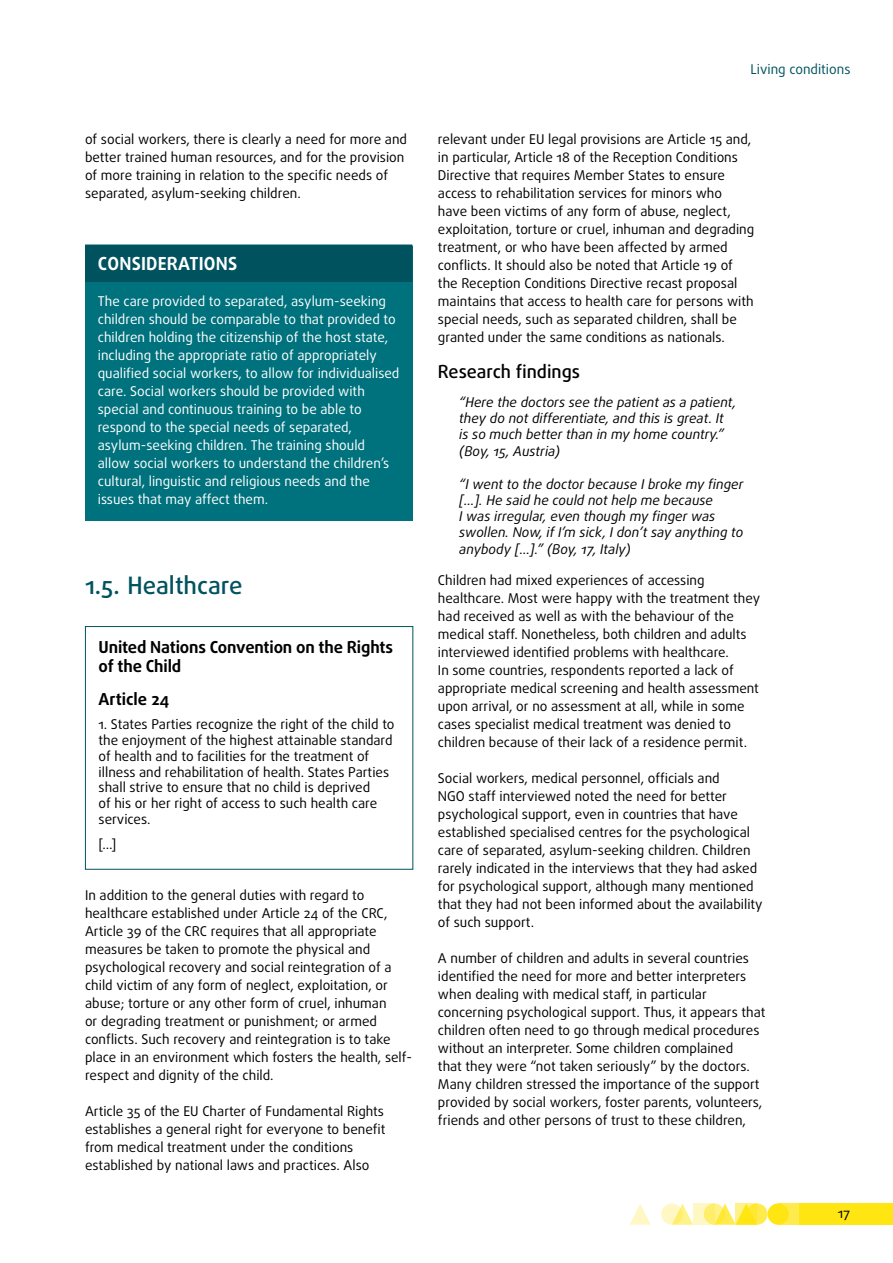
<style>
.page{position:relative;width:893px;height:1263px;background:#fff}
.page>*{position:absolute;margin:0;border:0;box-sizing:border-box;transform-origin:0 0}
.title_2_Nr{font:500 24px "Daxline Pro";color:#00535e}
.title_3{font:500 18px "Daxline Pro";color:#000}
.title_4{font:700 18px "Daxline Pro";letter-spacing:.01em;color:#fff}
.opinion_title{font:700 16.5px/19.8px "Daxline Pro";letter-spacing:-.01em;color:#000}
.Body_EN{font:13.5px/18px "Daxline Pro";color:#000}
.Body_EN-2{font:13.5px/18px "Daxline Pro";color:#fff}
.quotes{font:italic 13.5px/16.2px "Daxline Pro";color:#000}
.opinion_box{font:13.5px/15.8px "Daxline Pro";color:#000}
.Footnote{font:13.5px/18px "Daxline Pro";color:#000}
.t1{font:13.5px "Daxline Pro";color:#00535e}
</style>
<div class="page">
<div style="left:746px;top:1203px;width:21px;height:22px;background:#ffeb4d;border-radius:50%"></div>
<div style="left:778px;top:1203px;width:21px;height:22px;background:#ffeb4d"></div>
<div style="left:799px;top:1203px;width:94px;height:22px;background:#ffe512"></div>
<svg style="left:675px;top:1203px;width:18px;height:22px"></svg>
<svg style="left:629px;top:1204px;width:22px;height:21px"></svg>
<div style="left:767px;top:1203px;width:22px;height:22px;background:#ffe512;border-radius:50%"></div>
<svg style="left:718px;top:1203px;width:18px;height:22px"></svg>
<svg style="left:704px;top:1203px;width:21px;height:22px"></svg>
<svg style="left:661px;top:1203px;width:21px;height:22px"></svg>
<svg style="left:736px;top:1203px;width:21px;height:22px"></svg>
<svg style="left:693px;top:1203px;width:21px;height:22px"></svg>
<div style="left:85px;top:247px;width:327px;height:274px;background:#00727d"></div>
<div style="left:85px;top:244px;width:327px;height:38px;background:#00535e"></div>
<div style="left:85px;top:626px;width:328px;height:244px;border:1px solid #00535e"></div>
<p class="Footnote" style="left:85px;top:130px;width:323px">of social workers, there is clearly a need for more and better trained human resources, and for the provision of more training in relation to the specific needs of separated, asylum-seeking children.</p>
<p class="title_4" style="left:98px;top:252px;width:141px">CONSIDERATIONS</p>
<p class="Body_EN-2" style="left:98px;top:292px;width:303px">The care provided to separated, asylum-seeking children should be comparable to that provided to children holding the citizenship of the host state, including the appropriate ratio of appropriately qualified social workers, to allow for individualised care. Social workers should be provided with special and continuous training to be able to respond to the special needs of separated, asylum-seeking children. The training should allow social workers to understand the children’s cultural, linguistic and religious needs and the issues that may affect them.</p>
<p class="title_2_Nr" style="left:85px;top:569px;width:159px">1.5. Healthcare</p>
<p class="opinion_title" style="left:99px;top:637px;width:296px">United Nations Convention on the Rights of the Child</p>
<p class="opinion_title" style="left:99px;top:689px;width:72px">Article 24</p>
<p class="opinion_box" style="left:99px;top:717px;width:297px">1. States Parties recognize the right of the child to the enjoyment of the highest attainable standard of health and to facilities for the treatment of illness and rehabilitation of health. States Parties shall strive to ensure that no child is deprived<br>of his or her right of access to such health care services.</p>
<p class="opinion_box" style="left:99px;top:836px;width:19px">[…]</p>
<p class="Body_EN" style="left:85px;top:886px;width:328px">In addition to the general duties with regard to healthcare established under Article 24 of the CRC, Article 39 of the CRC requires that all appropriate measures be taken to promote the physical and psychological recovery and social reintegration of a child victim of any form of neglect, exploitation, or abuse; torture or any other form of cruel, inhuman<br>or degrading treatment or punishment; or armed conflicts. Such recovery and reintegration is to take place in an environment which fosters the health, self&shy;respect and dignity of the child.</p>
<p class="Body_EN" style="left:85px;top:1102px;width:302px">Article 35 of the EU Charter of Fundamental Rights establishes a general right for everyone to benefit from medical treatment under the conditions established by national laws and practices. Also</p>
<p class="t1" style="left:750px;top:61px;width:101px">Living conditions</p>
<p class="Body_EN" style="left:438px;top:130px;width:318px">relevant under EU legal provisions are Article 15 and, in particular, Article 18 of the Reception Conditions Directive that requires Member States to ensure access to rehabilitation services for minors who have been victims of any form of abuse, neglect, exploitation, torture or cruel, inhuman and degrading treatment, or who have been affected by armed conflicts. It should also be noted that Article 19 of the Reception Conditions Directive recast proposal maintains that access to health care for persons with special needs, such as separated children, shall be granted under the same conditions as nationals.</p>
<p class="title_3" style="left:438px;top:360px;width:144px">Research findings</p>
<p class="quotes" style="left:459px;top:394px;width:278px">“Here the doctors see the patient as a patient, they do not differentiate, and this is great. It is so much better than in my home country.” (Boy, 15, Austria)</p>
<p class="quotes" style="left:459px;top:476px;width:286px">“I went to the doctor because I broke my finger […]. He said he could not help me because<br>I was irregular, even though my finger was swollen. Now, if I’m sick, I don’t say anything to anybody […].” (Boy, 17, Italy)</p>
<p class="Body_EN" style="left:438px;top:571px;width:324px">Children had mixed experiences of accessing healthcare. Most were happy with the treatment they had received as well as with the behaviour of the medical staff. Nonetheless, both children and adults interviewed identified problems with healthcare.<br>In some countries, respondents reported a lack of appropriate medical screening and health assessment upon arrival, or no assessment at all, while in some cases specialist medical treatment was denied to children because of their lack of a residence permit.</p>
<p class="Body_EN" style="left:438px;top:769px;width:326px">Social workers, medical personnel, officials and<br>NGO staff interviewed noted the need for better psychological support, even in countries that have established specialised centres for the psychological care of separated, asylum-seeking children. Children rarely indicated in the interviews that they had asked for psychological support, although many mentioned that they had not been informed about the availability of such support.</p>
<p class="Body_EN" style="left:438px;top:949px;width:329px">A number of children and adults in several countries identified the need for more and better interpreters when dealing with medical staff, in particular concerning psychological support. Thus, it appears that children often need to go through medical procedures without an interpreter. Some children complained<br>that they were “not taken seriously” by the doctors.<br>Many children stressed the importance of the support provided by social workers, foster parents, volunteers, friends and other persons of trust to these children,</p>
<p class="Footnote" style="left:838px;top:1204px;width:14px">17</p>
</div>
